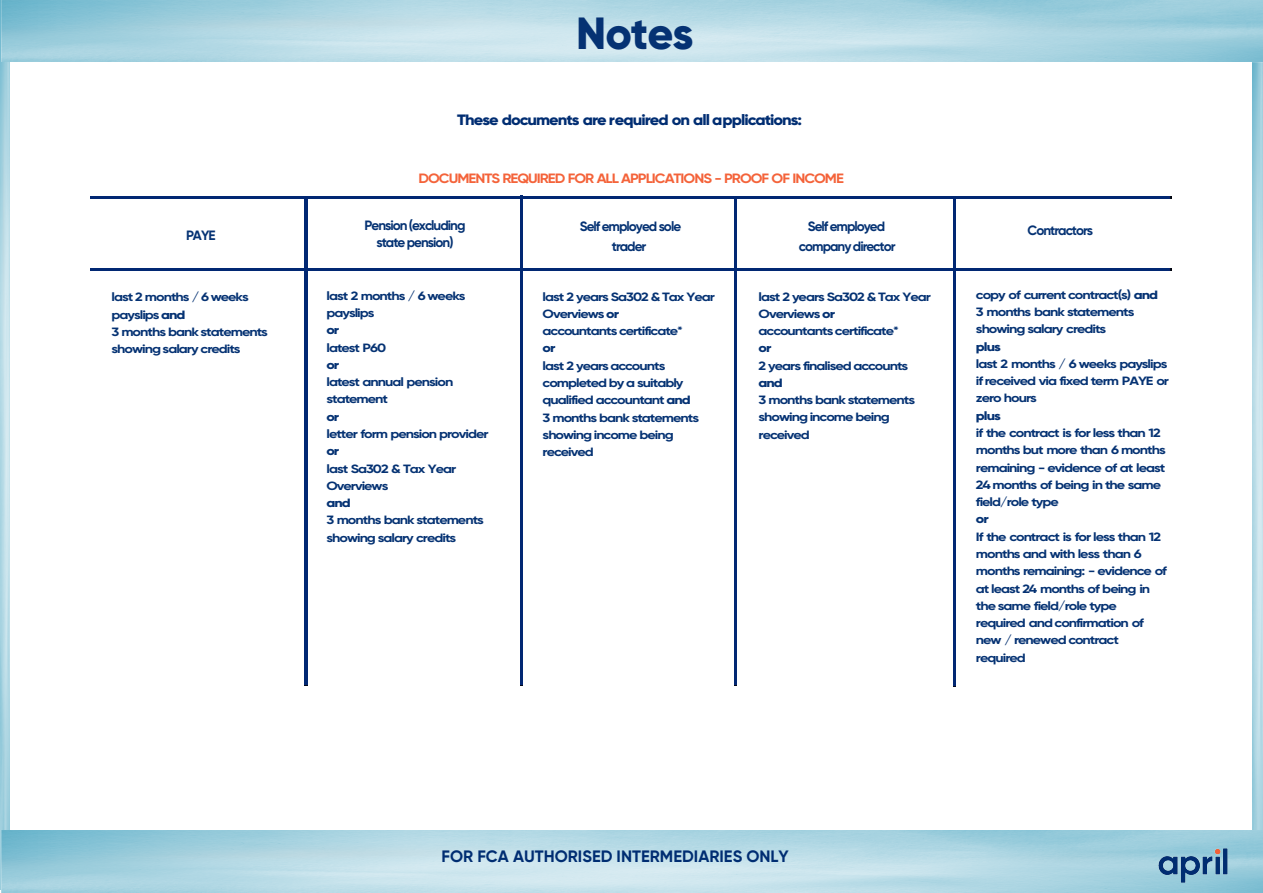
<style>
.page{position:relative;width:1263px;height:893px;background:#fff}
.page>*{position:absolute;margin:0;border:0;box-sizing:border-box;transform-origin:0 0}
.t1{font:800 45px "Gilroy";letter-spacing:-.02em;color:#053273}
.t2{font:700 16.5px "Gilroy";color:#002d72}
.t3{font:800 15px "Gilroy";letter-spacing:-.06em;color:#002d72;scale:1.1 1}
.t4{font:700 13.5px/16.2px "Gilroy";letter-spacing:-.075em;color:#053273;text-align:center}
.t5{font:700 13.5px "Gilroy";letter-spacing:-.065em;color:#f4633a;scale:1.1 1}
.t6{font:700 12px/17.2px "Gilroy";letter-spacing:-.07em;color:#053273;scale:1.2 1}
.t7{font:800 12px "Gilroy";letter-spacing:-.07em;color:#053273;scale:1.2 1}
.s1{font-weight:800}
</style>
<div class="page">
<img style="left:1253px;top:63px;width:9px;height:830px">
<img style="left:1px;top:62px;width:9px;height:768px">
<img style="left:1px;top:830px;width:1261px;height:62px">
<img style="left:1px;top:0;width:1261px;height:62px">
<img style="left:520px;top:198px;width:2px;height:488px">
<img style="left:954px;top:198px;width:2px;height:488px">
<img style="left:305px;top:198px;width:2px;height:488px">
<hr style="left:91px;top:268px;width:1080px;height:2px;background:#012873">
<img style="left:735px;top:198px;width:2px;height:488px">
<img style="left:1139px;top:830px;width:107px;height:63px">
<hr style="left:90px;top:196px;width:1081px;height:2px;background:#012873">
<h1 class="t1" style="left:576px;top:5px;width:119px">Notes</h1>
<p class="t3" style="left:457px;top:111px;width:315px">These documents are required on all applications:</p>
<p class="t5" style="left:418px;top:170px;width:388px">DOCUMENTS REQUIRED FOR ALL APPLICATIONS - PROOF OF INCOME</p>
<p class="t4" style="left:186px;top:227px;width:31px">PAYE</p>
<p class="t4" style="left:365px;top:218px;width:102px">Pension (excluding state pension)</p>
<p class="t4" style="left:580px;top:216px;width:103px;line-height:19.6px">Self employed sole trader</p>
<p class="t4" style="left:799px;top:216px;width:98px;line-height:19.8px">Self employed company director</p>
<p class="t4" style="left:1027px;top:222px;width:67px">Contractors</p>
<p class="t6" style="left:111px;top:288px;width:132px">last 2 months / 6 weeks payslips <span class="s1">and<br></span>3 months bank statements showing salary credits</p>
<p class="t6" style="left:326px;top:287px;width:117px">last 2 months / 6 weeks payslips</p>
<p class="t7" style="left:326px;top:322px;width:12px">or</p>
<p class="t6" style="left:326px;top:339px;width:51px">latest P60</p>
<p class="t7" style="left:326px;top:357px;width:12px">or</p>
<p class="t6" style="left:326px;top:373px;width:107px">latest annual pension statement</p>
<p class="t7" style="left:326px;top:409px;width:12px">or</p>
<p class="t6" style="left:326px;top:425px;width:137px">letter form pension provider</p>
<p class="t7" style="left:326px;top:443px;width:12px">or</p>
<p class="t6" style="left:326px;top:460px;width:110px">last Sa302 &amp; Tax Year<br>Overviews</p>
<p class="t7" style="left:326px;top:495px;width:22px">and</p>
<p class="t6" style="left:326px;top:511px;width:133px">3 months bank statements showing salary credits</p>
<p class="t6" style="left:543px;top:288px;width:145px">last 2 years Sa302 &amp; Tax Year<br>Overviews <span class="s1">or<br></span>accountants certificate*</p>
<p class="t7" style="left:543px;top:341px;width:12px">or</p>
<p class="t6" style="left:543px;top:357px;width:132px">last 2 years accounts completed by a suitably qualified accountant <span class="s1">and<br></span>3 months bank statements showing income being received</p>
<p class="t6" style="left:759px;top:288px;width:145px">last 2 years Sa302 &amp; Tax Year<br>Overviews <span class="s1">or<br></span>accountants certificate*</p>
<p class="t7" style="left:759px;top:341px;width:12px">or</p>
<p class="t6" style="left:759px;top:357px;width:126px">2 years finalised accounts</p>
<p class="t7" style="left:759px;top:375px;width:22px">and</p>
<p class="t6" style="left:759px;top:391px;width:132px">3 months bank statements showing income being received</p>
<p class="t6" style="left:976px;top:286px;width:153px">copy of current contract(s) <span class="s1">and<br></span>3 months bank statements showing salary credits</p>
<p class="t7" style="left:976px;top:339px;width:22px">plus</p>
<p class="t6" style="left:976px;top:355px;width:162px">last 2 months / 6 weeks payslips if received via fixed term PAYE or zero hours</p>
<p class="t7" style="left:976px;top:408px;width:22px">plus</p>
<p class="t6" style="left:976px;top:424px;width:160px">if the contract is for less than 12 months but more than 6 months remaining - evidence of at least<br>24 months of being in the same field/role type</p>
<p class="t7" style="left:976px;top:512px;width:12px">or</p>
<p class="t6" style="left:976px;top:528px;width:161px">If the contract is for less than 12 months and with less than 6 months remaining: - evidence of at least 24 months of being in the same field/role type required and confirmation of new / renewed contract required</p>
<h2 class="t2" style="left:441px;top:846px;width:349px">FOR FCA AUTHORISED INTERMEDIARIES ONLY</h2>
</div>
